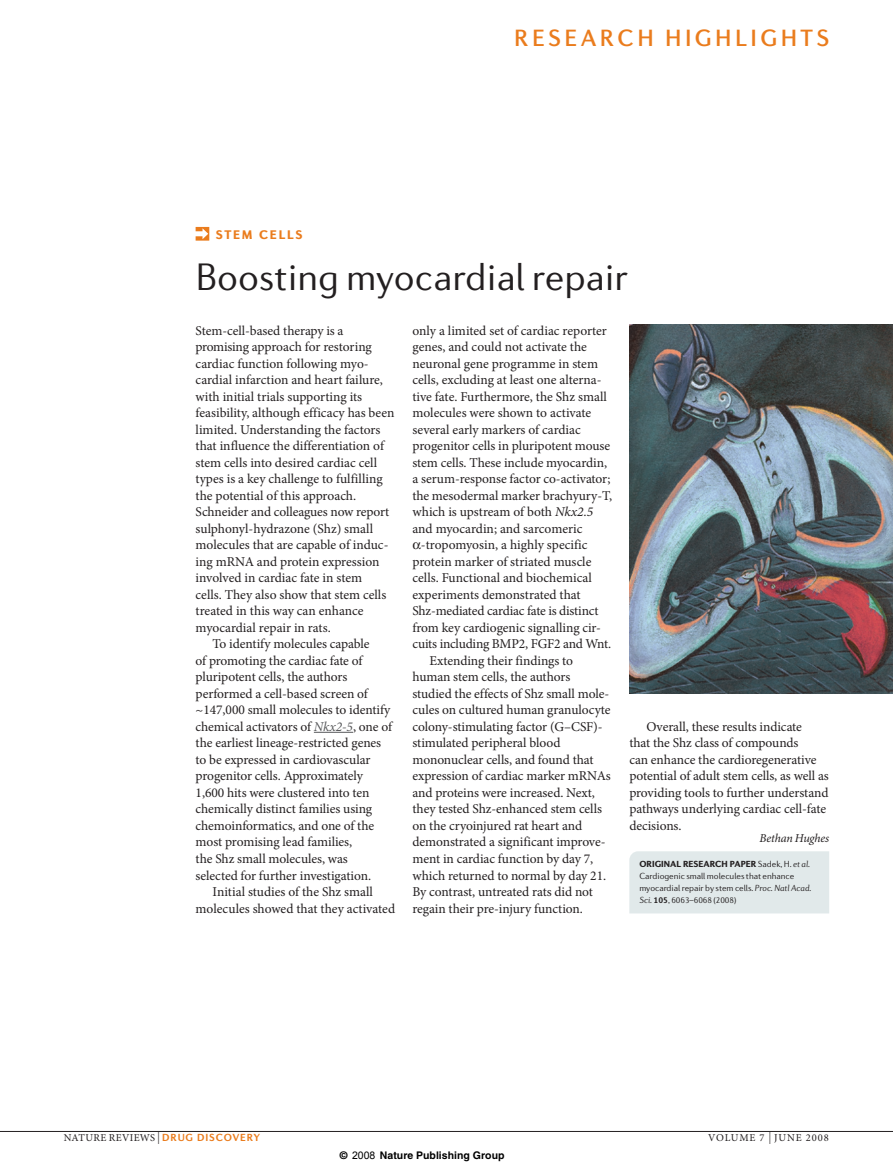
<style>
.page{position:relative;width:893px;height:1174px;background:#fff}
.page>*{position:absolute;margin:0;border:0;box-sizing:border-box;transform-origin:0 0}
.t1{font:300 39px "Diverda Sans LT Std";color:#231f20}
.t2{font:500 24px "Diverda Sans LT Std";letter-spacing:.14em;color:#ea7c1d}
.t3{font:13.5px/16.5px "Minion Pro";letter-spacing:-.005em;color:#231f20}
.t4{font:900 12.75px "Diverda Sans LT Std";color:#ea7c1d}
.t5{font:italic 12px "Minion Pro";letter-spacing:-.015em;color:#231f20}
.t6{font:10.5px "Minion Pro";letter-spacing:.085em;color:#231f20}
.t7{font:700 10.5px "Helvetica";color:#000}
.t8{font:700 10.5px "Diverda Sans LT Std";letter-spacing:.075em;color:#ea7c1d}
.t9{font:300 9px/12px "Diverda Sans LT Std";letter-spacing:-.005em;color:#231f20}
.s1{font-style:italic;color:#57585a}
.s2{font-style:italic}
.s3{font-weight:900}
.s4{font-weight:700}
.s5{font-family:"Minion Pro";font-weight:400;font-size:12px;color:#231f20}
.s6{font-size:12px}
.s7{font-family:"Arial";font-weight:400}
</style>
<div class="page">
<hr style="left:0;top:1131px;width:893px;height:1px;background:#231f20">
<hr style="left:314px;top:732px;width:39px;height:1px;background:#57585a">
<div style="left:629px;top:851px;width:200px;height:62px;background:#e1e9ea"></div>
<svg style="left:196px;top:227px;width:13px;height:14px"></svg>
<img style="left:629px;top:325px;width:264px;height:368px">
<h2 class="t2" style="left:514px;top:24px;width:316px">RESEARCH HIGHLIGHTS</h2>
<p class="t4" style="left:216px;top:227px;width:64px">STEM CELLS</p>
<h1 class="t1" style="left:196px;top:253px;width:434px">Boosting myocardial repair</h1>
<p class="t3" style="left:196px;top:322px;width:149px">Stem-cell-based therapy is a</p>
<p class="t3" style="left:196px;top:339px;width:178px">promising approach for restoring</p>
<p class="t3" style="left:196px;top:355px;width:173px">cardiac function following myo-</p>
<p class="t3" style="left:196px;top:372px;width:189px">cardial infarction and heart failure,</p>
<p class="t3" style="left:196px;top:388px;width:168px">with initial trials supporting its</p>
<p class="t3" style="left:196px;top:405px;width:200px">feasibility, although efficacy has been</p>
<p class="t3" style="left:196px;top:421px;width:186px">limited. Understanding the factors</p>
<p class="t3" style="left:196px;top:438px;width:190px">that influence the differentiation of</p>
<p class="t3" style="left:196px;top:454px;width:183px">stem cells into desired cardiac cell</p>
<p class="t3" style="left:196px;top:471px;width:189px">types is a key challenge to fulfilling</p>
<p class="t3" style="left:196px;top:487px;width:162px">the potential of this approach.</p>
<p class="t3" style="left:196px;top:504px;width:195px">Schneider and colleagues now report</p>
<p class="t3" style="left:196px;top:520px;width:179px">sulphonyl-hydrazone (Shz) small</p>
<p class="t3" style="left:196px;top:537px;width:194px">molecules that are capable of induc-</p>
<p class="t3" style="left:196px;top:553px;width:185px">ing mRNA and protein expression</p>
<p class="t3" style="left:196px;top:570px;width:168px">involved in cardiac fate in stem</p>
<p class="t3" style="left:196px;top:586px;width:192px">cells. They also show that stem cells</p>
<p class="t3" style="left:196px;top:603px;width:170px">treated in this way can enhance</p>
<p class="t3" style="left:196px;top:619px;width:137px">myocardial repair in rats.</p>
<p class="t3" style="left:213px;top:636px;width:159px">To identify molecules capable</p>
<p class="t3" style="left:196px;top:652px;width:168px">of promoting the cardiac fate of</p>
<p class="t3" style="left:196px;top:669px;width:153px">pluripotent cells, the authors</p>
<p class="t3" style="left:196px;top:685px;width:174px">performed a cell-based screen of</p>
<p class="t3" style="left:196px;top:702px;width:196px">~147,000 small molecules to identify</p>
<p class="t3" style="left:196px;top:718px;width:198px">chemical activators of <span class="s1">Nkx2-5</span>, one of</p>
<p class="t3" style="left:196px;top:735px;width:187px">the earliest lineage-restricted genes</p>
<p class="t3" style="left:196px;top:751px;width:176px">to be expressed in cardiovascular</p>
<p class="t3" style="left:196px;top:768px;width:169px">progenitor cells. Approximately</p>
<p class="t3" style="left:196px;top:784px;width:175px">1,600 hits were clustered into ten</p>
<p class="t3" style="left:196px;top:801px;width:178px">chemically distinct families using</p>
<p class="t3" style="left:196px;top:817px;width:180px">chemoinformatics, and one of the</p>
<p class="t3" style="left:196px;top:834px;width:158px">most promising lead families,</p>
<p class="t3" style="left:196px;top:850px;width:154px">the Shz small molecules, was</p>
<p class="t3" style="left:196px;top:867px;width:177px">selected for further investigation.</p>
<p class="t3" style="left:213px;top:883px;width:162px">Initial studies of the Shz small</p>
<p class="t3" style="left:196px;top:900px;width:201px">molecules showed that they activated</p>
<p class="t3" style="left:412px;top:322px;width:196px">only a limited set of cardiac reporter</p>
<p class="t3" style="left:412px;top:339px;width:176px">genes, and could not activate the</p>
<p class="t3" style="left:412px;top:355px;width:187px">neuronal gene programme in stem</p>
<p class="t3" style="left:412px;top:372px;width:191px">cells, excluding at least one alterna-</p>
<p class="t3" style="left:412px;top:388px;width:196px">tive fate. Furthermore, the Shz small</p>
<p class="t3" style="left:412px;top:405px;width:180px">molecules were shown to activate</p>
<p class="t3" style="left:412px;top:421px;width:170px">several early markers of cardiac</p>
<p class="t3" style="left:412px;top:438px;width:199px">progenitor cells in pluripotent mouse</p>
<p class="t3" style="left:412px;top:454px;width:196px">stem cells. These include myocardin,</p>
<p class="t3" style="left:412px;top:471px;width:200px">a serum-response factor co-activator;</p>
<p class="t3" style="left:412px;top:487px;width:201px">the mesodermal marker brachyury-T,</p>
<p class="t3" style="left:412px;top:504px;width:182px">which is upstream of both <span class="s2">Nkx2.5</span></p>
<p class="t3" style="left:412px;top:520px;width:171px">and myocardin; and sarcomeric</p>
<p class="t3" style="left:421px;top:537px;width:168px">-tropomyosin, a highly specific</p>
<p class="t3" style="left:412px;top:553px;width:180px">protein marker of striated muscle</p>
<p class="t3" style="left:412px;top:570px;width:181px">cells. Functional and biochemical</p>
<p class="t3" style="left:412px;top:586px;width:170px">experiments demonstrated that</p>
<p class="t3" style="left:412px;top:603px;width:188px">Shz-mediated cardiac fate is distinct</p>
<p class="t3" style="left:412px;top:619px;width:190px">from key cardiogenic signalling cir-</p>
<p class="t3" style="left:412px;top:636px;width:200px">cuits including BMP2, FGF2 and Wnt.</p>
<p class="t3" style="left:429px;top:652px;width:145px">Extending their findings to</p>
<p class="t3" style="left:412px;top:669px;width:159px">human stem cells, the authors</p>
<p class="t3" style="left:412px;top:685px;width:198px">studied the effects of Shz small mole-</p>
<p class="t3" style="left:412px;top:702px;width:200px">cules on cultured human granulocyte</p>
<p class="t3" style="left:412px;top:718px;width:192px">colony-stimulating factor (G–CSF)-</p>
<p class="t3" style="left:412px;top:735px;width:149px">stimulated peripheral blood</p>
<p class="t3" style="left:412px;top:751px;width:183px">mononuclear cells, and found that</p>
<p class="t3" style="left:412px;top:768px;width:200px">expression of cardiac marker mRNAs</p>
<p class="t3" style="left:412px;top:784px;width:184px">and proteins were increased. Next,</p>
<p class="t3" style="left:412px;top:801px;width:191px">they tested Shz-enhanced stem cells</p>
<p class="t3" style="left:412px;top:817px;width:171px">on the cryo-injured rat heart and</p>
<p class="t3" style="left:412px;top:834px;width:194px">demonstrated a significant improve-</p>
<p class="t3" style="left:412px;top:850px;width:182px">ment in cardiac function by day 7,</p>
<p class="t3" style="left:412px;top:867px;width:195px">which returned to normal by day 21.</p>
<p class="t3" style="left:412px;top:883px;width:182px">By contrast, untreated rats did not</p>
<p class="t3" style="left:412px;top:900px;width:172px">regain their pre-injury function.</p>
<p class="t3" style="left:629px;top:718px;width:201px;text-indent:17px">Overall, these results indicate<br>that the Shz class of compounds<br>can enhance the cardioregenerative potential of adult stem cells, as well as providing tools to further understand pathways underlying cardiac cell-fate decisions.</p>
<p class="t5" style="left:760px;top:830px;width:71px">Bethan Hughes</p>
<p class="t9" style="left:639px;top:858px;width:174px"><span class="s3">ORIGINAL RESEARCH PAPER</span> Sadek, H. <span class="s2">et al.<br></span>Cardiogenic small molecules that enhance myocardial repair by stem cells. <span class="s2">Proc. Natl Acad.<br>Sci.</span> <span class="s4">105</span>, 6063–6068 (2008)</p>
<p class="t6" style="left:64px;top:1130px;width:9px">nature</p>
<p class="t6" style="left:109px;top:1130px;width:29px">reviews</p>
<p class="t8" style="left:158px;top:1130px;width:104px"><span class="s5">|</span> DRUG DISCOVERY</p>
<p class="t6" style="left:708px;top:1130px;width:32px">vo lume</p>
<p class="t6" style="left:760px;top:1130px;width:28px">7 <span class="s6">|</span> june</p>
<p class="t6" style="left:806px;top:1130px;width:24px">2008</p>
<p class="t7" style="left:340px;top:1148px;width:166px">© <span class="s7">2008</span> Nature Publishing Group</p>
</div>
